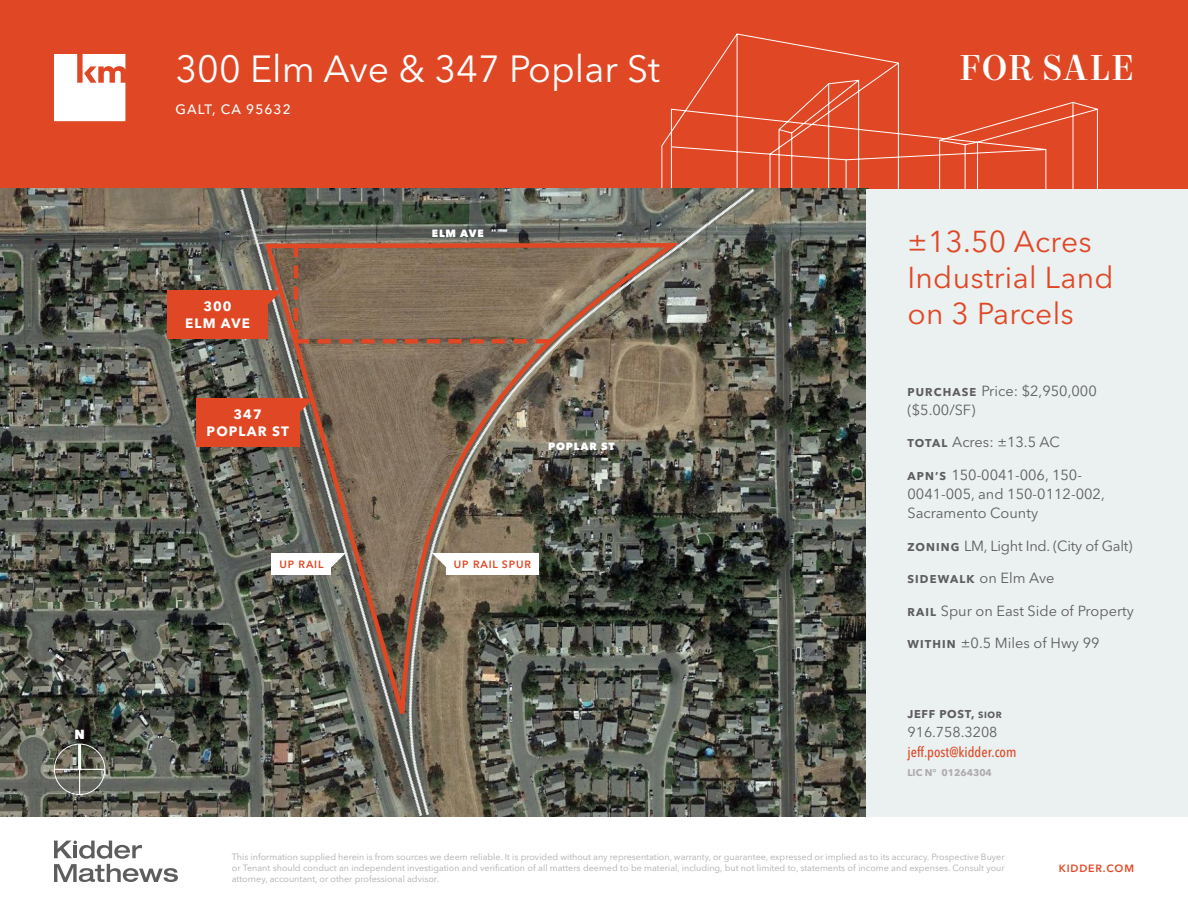
<style>
.page{position:relative;width:1188px;height:918px;background:#fff}
.page>*{position:absolute;margin:0;border:0;box-sizing:border-box;transform-origin:0 0}
.Property_Name_-_Whit{font:37.5px "Avenir Next LT Pro";color:#fff}
.For_Lease___Sale__Fr{font:500 36px "Mort Modern 09";letter-spacing:.025em;color:#fff}
.Callout_Text_-_Orang{font:30px/36px "Avenir Next LT Pro";letter-spacing:.01em;color:#e04825}
.Bullets{font:14.55px/19px "Avenir Next LT Pro";color:#5e5d5d}
.Contact_Info_-_Ash{font:500 condensed 14.25px "Avenir Next LT Pro";color:#e04825}
.Contact_Info_-_Ash-2{font:14.25px "Avenir Next LT Pro";color:#5e5d5d}
.Subject_Property_Cal{font:700 13.5px/16.5px "Avenir Next LT Pro";letter-spacing:.08em;color:#fff;text-align:center}
.Property_Address_-_W{font:500 13.5px "Avenir Next LT Pro";letter-spacing:.08em;color:#fff}
.t1{font:800 13.05px "Avenir Next LT Pro";color:#fff}
.Bullets-2{font:700 11.25px "Avenir Next LT Pro";letter-spacing:.1em;color:#5e5d5d}
.Contact_Info_-_Ash-3{font:700 11.25px "Avenir Next LT Pro";letter-spacing:.06em;color:#5e5d5d}
.Other_Callout_Text{font:600 10.5px "Avenir Next LT Pro";letter-spacing:.08em;color:#e04825}
.Street_Names_-_Aeria{font:800 10.5px "Avenir Next LT Pro";letter-spacing:.08em;color:#fff}
.Contact_Info_-_Ash-4{font:700 9.75px "Avenir Next LT Pro";color:#afabac}
.t2{font:9px/10.8px "Avenir Next LT Pro";color:#afabac;text-align:justify}
.s1{font-weight:700;font-size:11.25px}
.s2{font-weight:400;font-size:14.55px}
.s3{font-size:9px}
</style>
<div class="page">
<svg style="left:54px;top:841px;width:124px;height:41px"></svg>
<div style="left:0;top:0;width:1188px;height:189px;background:#e04825"></div>
<svg style="left:54px;top:54px;width:71px;height:67px;background:#fbeae6"></svg>
<svg style="left:661px;top:33px;width:437px;height:156px"></svg>
<img style="left:0;top:189px;width:867px;height:628px">
<div style="left:867px;top:189px;width:321px;height:628px;background:#ebf0f1"></div>
<div style="left:54px;top:744px;width:51px;height:51px;border:1px solid #fff;border-radius:50%"></div>
<hr style="left:78px;top:744px;width:3px;height:25px;background:#fff">
<hr style="left:54px;top:769px;width:51px;height:1px;background:#fff">
<svg style="left:79px;top:770px;width:1px;height:25px"></svg>
<svg style="left:240px;top:189px;width:183px;height:627px;background:#716759"></svg>
<svg style="left:408px;top:188px;width:347px;height:627px;background:#676254"></svg>
<svg style="left:299px;top:398px;width:15px;height:15px"></svg>
<div style="left:196px;top:398px;width:103px;height:49px;background:#e04825"></div>
<svg style="left:268px;top:290px;width:14px;height:15px"></svg>
<div style="left:167px;top:290px;width:101px;height:49px;background:#e04825"></div>
<svg style="left:432px;top:553px;width:14px;height:15px"></svg>
<div style="left:446px;top:553px;width:92px;height:21px;background:#fff"></div>
<svg style="left:331px;top:553px;width:15px;height:15px"></svg>
<div style="left:272px;top:553px;width:59px;height:21px;background:#fff"></div>
<h3 class="t1" style="left:74px;top:727px;width:12px">N</h3>
<p class="Property_Name_-_Whit" style="left:176px;top:47px;width:486px">300 Elm Ave &amp; 347 Poplar St</p>
<p class="For_Lease___Sale__Fr" style="left:959px;top:45px;width:176px">FOR SALE</p>
<p class="Property_Address_-_W" style="left:176px;top:101px;width:117px">GALT, CA 95632</p>
<p class="Subject_Property_Cal" style="left:185px;top:298px;width:66px">300<br>ELM AVE</p>
<p class="Subject_Property_Cal" style="left:207px;top:406px;width:84px">347<br>POPLAR ST</p>
<p class="Street_Names_-_Aeria" style="left:432px;top:227px;width:54px">ELM AVE</p>
<p class="Street_Names_-_Aeria" style="left:548px;top:440px;width:68px">POPLAR ST</p>
<p class="Other_Callout_Text" style="left:280px;top:558px;width:45px">UP RAIL</p>
<p class="Other_Callout_Text" style="left:454px;top:558px;width:79px">UP RAIL SPUR</p>
<p class="Callout_Text_-_Orang" style="left:907px;top:223px;width:208px">±13.50 Acres<br>Industrial Land on 3 Parcels</p>
<p class="Bullets" style="left:907px;top:381px;width:191px"><span class="s1">PURCHASE</span> Price: $2,950,000 ($5.00/SF)</p>
<p class="Bullets" style="left:907px;top:433px;width:154px"><span class="s1">TOTAL</span> Acres: ±13.5 AC</p>
<p class="Bullets" style="left:907px;top:465px;width:199px"><span class="s1">APN’S</span> 150-0041-006, 150-<br>0041-005, and 150-0112-002,<br>Sacramento County</p>
<p class="Bullets" style="left:907px;top:536px;width:227px"><span class="s1">ZONING</span> LM, Light Ind. (City of Galt)</p>
<p class="Bullets-2" style="left:907px;top:572px;width:149px">SIDEWALK <span class="s2">on Elm Ave</span></p>
<p class="Bullets" style="left:907px;top:601px;width:228px"><span class="s1">RAIL</span> Spur on East Side of Property</p>
<p class="Bullets" style="left:907px;top:634px;width:194px"><span class="s1">WITHIN</span> ±0.5 Miles of Hwy 99</p>
<p class="Contact_Info_-_Ash-3" style="left:907px;top:707px;width:96px">JEFF POST, <span class="s3">SIOR</span></p>
<p class="Contact_Info_-_Ash-2" style="left:907px;top:724px;width:92px">916.758.3208</p>
<p class="Contact_Info_-_Ash" style="left:907px;top:743px;width:110px">jeff.post@kidder.com</p>
<p class="Contact_Info_-_Ash-4" style="left:907px;top:767px;width:86px">LIC N° 01264304</p>
<p class="t2" style="left:232px;top:852px;width:774px">This information supplied herein is from sources we deem reliable. It is provided without any representation, warranty, or guarantee, expressed or implied as to its accuracy. Prospective Buyer or Tenant should conduct an independent investigation and verification of all matters deemed to be material, including, but not limited to, statements of income and expenses. Consult your attorney, accountant, or other professional advisor.</p>
<p class="Other_Callout_Text" style="left:1059px;top:862px;width:77px">KIDDER.COM</p>
</div>
